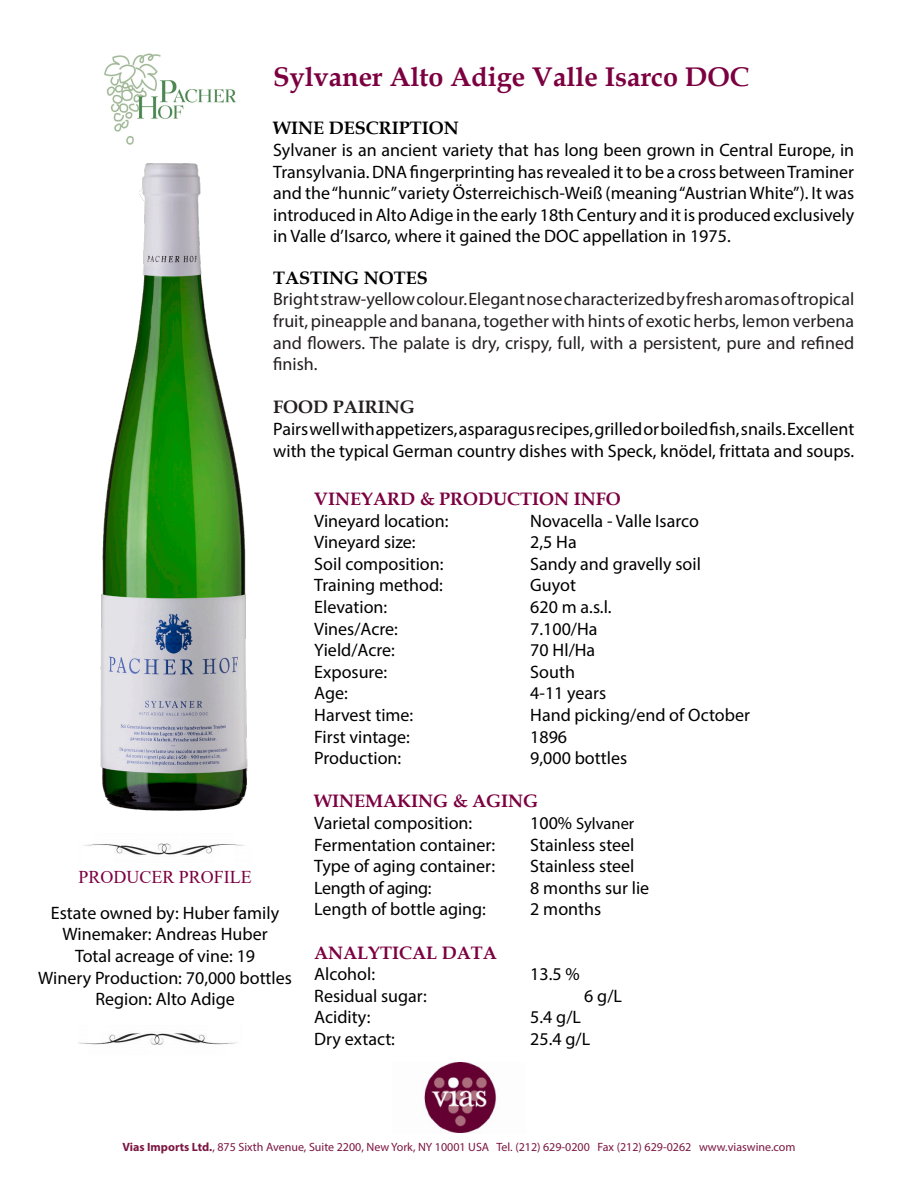
<style>
.page{position:relative;width:918px;height:1188px;background:#fff}
.page>*{position:absolute;margin:0;border:0;box-sizing:border-box;transform-origin:0 0}
.t1{font:700 27px "Book Antiqua";color:#7c0040}
.t2{font:18px/21.6px "Myriad Pro";color:#000;text-align:justify}
.t3{font:18px/21.6px "Myriad Pro";color:#231f20;text-align:justify}
.t4{font:700 18px "Book Antiqua";color:#7c0040}
.t5{font:700 18px "Book Antiqua";color:#000}
.t6{font:18px "Times New Roman";color:#7c0040}
.t7{font:18px "Myriad Pro";letter-spacing:-.02em;color:#000}
.t8{font:700 18px "Book Antiqua";color:#231f20}
.t9{font:16.5px "Myriad Pro";color:#000}
.t10{font:12px "Myriad Pro";color:#7b1642}
.s1{font-size:18px}
.s2{font-weight:700}
</style>
<div class="page">
<img style="left:104px;top:53px;width:132px;height:92px">
<img style="left:100px;top:163px;width:148px;height:648px">
<img style="left:84px;top:843px;width:160px;height:12px">
<img style="left:79px;top:1033px;width:158px;height:12px">
<img style="left:424px;top:1062px;width:73px;height:71px">
<p class="t1" style="left:273px;top:58px;width:478px">Sylvaner Alto Adige Valle Isarco DOC</p>
<p class="t5" style="left:273px;top:116px;width:187px">WINE DESCRIPTION</p>
<p class="t2" style="left:273px;top:139px;width:583px">Sylvaner is an ancient variety that has long been grown in Central Europe, in Transylvania. DNA fingerprinting has revealed it to be a cross between Traminer and the “hunnic” variety Österreichisch-Weiß (meaning “Austrian White”). It was introduced in Alto Adige in the early 18th Century and it is produced exclusively in Valle d’Isarco, where it gained the DOC appellation in 1975.</p>
<p class="t5" style="left:273px;top:265px;width:156px">TASTING NOTES</p>
<p class="t3" style="left:273px;top:288px;width:583px">Bright straw-yellow colour. Elegant nose characterized by fresh aromas of tropical fruit, pineapple and banana, together with hints of exotic herbs, lemon verbena and flowers. The palate is dry, crispy, full, with a persistent, pure and refined finish.</p>
<p class="t8" style="left:273px;top:395px;width:143px">FOOD PAIRING</p>
<p class="t2" style="left:273px;top:418px;width:583px">Pairs well with appetizers, asparagus recipes, grilled or boiled fish, snails. Excellent with the typical German country dishes with Speck, knödel, frittata and soups.</p>
<p class="t4" style="left:314px;top:487px;width:308px">VINEYARD &amp; PRODUCTION INFO</p>
<p class="t2" style="left:314px;top:509px;width:136px">Vineyard location:</p>
<p class="t2" style="left:530px;top:509px;width:170px">Novacella - Valle Isarco</p>
<p class="t2" style="left:314px;top:531px;width:103px">Vineyard size:</p>
<p class="t2" style="left:530px;top:531px;width:48px">2,5 Ha</p>
<p class="t2" style="left:314px;top:553px;width:131px">Soil composition:</p>
<p class="t2" style="left:530px;top:553px;width:172px">Sandy and gravelly soil</p>
<p class="t2" style="left:314px;top:574px;width:130px">Training method:</p>
<p class="t2" style="left:530px;top:574px;width:47px">Guyot</p>
<p class="t2" style="left:314px;top:596px;width:75px">Elevation:</p>
<p class="t2" style="left:530px;top:596px;width:83px">620 m a.s.l.</p>
<p class="t2" style="left:314px;top:617px;width:85px">Vines/Acre:</p>
<p class="t2" style="left:530px;top:617px;width:69px">7.100/Ha</p>
<p class="t2" style="left:314px;top:639px;width:82px">Yield/Acre:</p>
<p class="t2" style="left:530px;top:639px;width:67px">70 Hl/Ha</p>
<p class="t2" style="left:314px;top:661px;width:74px">Exposure:</p>
<p class="t2" style="left:530px;top:661px;width:46px">South</p>
<p class="t2" style="left:314px;top:682px;width:35px">Age:</p>
<p class="t2" style="left:530px;top:682px;width:78px">4-11 years</p>
<p class="t2" style="left:314px;top:704px;width:101px">Harvest time:</p>
<p class="t2" style="left:530px;top:704px;width:221px">Hand picking/end of October</p>
<p class="t2" style="left:314px;top:725px;width:97px">First vintage:</p>
<p class="t2" style="left:530px;top:725px;width:38px">1896</p>
<p class="t2" style="left:314px;top:747px;width:89px">Production:</p>
<p class="t2" style="left:530px;top:747px;width:98px">9,000 bottles</p>
<p class="t4" style="left:314px;top:789px;width:225px">WINEMAKING &amp; AGING</p>
<p class="t2" style="left:314px;top:812px;width:160px">Varietal composition:</p>
<p class="t9" style="left:530px;top:813px;width:106px"><span class="s1">100%</span> Sylvaner</p>
<p class="t2" style="left:314px;top:833px;width:182px">Fermentation container:</p>
<p class="t2" style="left:530px;top:833px;width:106px">Stainless steel</p>
<p class="t2" style="left:314px;top:855px;width:182px">Type of aging container:</p>
<p class="t2" style="left:530px;top:855px;width:106px">Stainless steel</p>
<p class="t7" style="left:314px;top:877px;width:119px">Length of aging:</p>
<p class="t2" style="left:530px;top:877px;width:120px">8 months sur lie</p>
<p class="t2" style="left:314px;top:898px;width:173px">Length of bottle aging:</p>
<p class="t2" style="left:530px;top:898px;width:72px">2 months</p>
<p class="t4" style="left:314px;top:940px;width:184px">ANALYTICAL DATA</p>
<p class="t2" style="left:314px;top:963px;width:62px">Alcohol:</p>
<p class="t2" style="left:530px;top:963px;width:51px">13.5 %</p>
<p class="t2" style="left:314px;top:985px;width:114px">Residual sugar:</p>
<p class="t2" style="left:584px;top:985px;width:39px">6 g/L</p>
<p class="t2" style="left:314px;top:1006px;width:58px">Acidity:</p>
<p class="t2" style="left:530px;top:1006px;width:52px">5.4 g/L</p>
<p class="t2" style="left:314px;top:1028px;width:82px">Dry extact:</p>
<p class="t2" style="left:530px;top:1028px;width:61px">25.4 g/L</p>
<p class="t6" style="left:78px;top:864px;width:175px">PRODUCER PROFILE</p>
<p class="t2" style="left:51px;top:902px;width:230px">Estate owned by: Huber family</p>
<p class="t2" style="left:63px;top:923px;width:207px">Winemaker: Andreas Huber</p>
<p class="t2" style="left:75px;top:945px;width:182px">Total acreage of vine: 19</p>
<p class="t2" style="left:38px;top:966px;width:255px">Winery Production: 70,000 bottles</p>
<p class="t2" style="left:95px;top:988px;width:141px">Region: Alto Adige</p>
<p class="t10" style="left:123px;top:1139px;width:674px"><span class="s2">Vias Imports Ltd.</span>, 875 Sixth Avenue, Suite 2200, New York, NY 10001 USA Tel. (212) 629-0200 Fax (212) 629-0262 www.viaswine.com</p>
</div>
